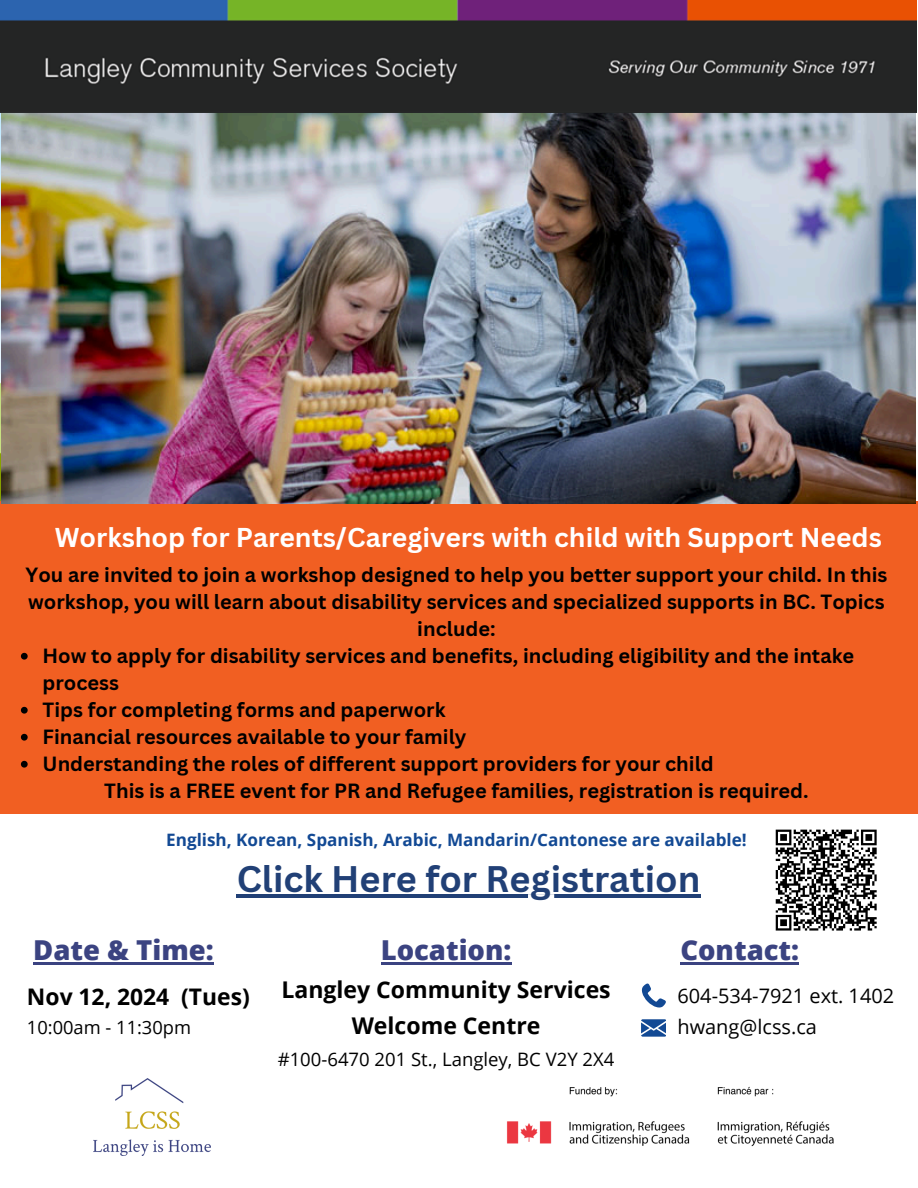
<style>
.page{position:relative;width:918px;height:1188px;background:#fff}
.page>*{position:absolute;margin:0;border:0;box-sizing:border-box;transform-origin:0 0}
.t1{font:700 36px "Canva Sans";color:#214076}
.t2{font:800 27.45px "Open Sans";color:#3b4381}
.t3{font:700 26.55px "Canva Sans";color:#fff}
.t4{font:700 23.1px/36px "Open Sans";color:#000;text-align:center}
.t5{font:700 22.8px "Open Sans";color:#000}
.t6{font:700 19.95px/27px "Canva Sans";color:#000;text-align:center}
.t7{font:19.95px "Open Sans";color:#000}
.t8{font:18.45px "Open Sans";color:#000}
.t9{font:18.3px "Open Sans";color:#000}
.t10{font:700 17.1px "Open Sans";color:#124994}
</style>
<div class="page">
<div style="left:0;top:501px;width:918px;height:312px;background:#f15f22"></div>
<img style="left:0;top:0;width:916px;height:504px">
<svg style="left:641px;top:983px;width:25px;height:25px"></svg>
<svg style="left:641px;top:1019px;width:25px;height:17px"></svg>
<img style="left:93px;top:1079px;width:117px;height:76px">
<img style="left:507px;top:1086px;width:327px;height:61px">
<svg style="left:21px;top:653px;width:7px;height:7px"></svg>
<svg style="left:21px;top:707px;width:7px;height:7px"></svg>
<svg style="left:21px;top:734px;width:7px;height:7px"></svg>
<svg style="left:21px;top:761px;width:7px;height:7px"></svg>
<svg style="left:775px;top:829px;width:102px;height:102px"></svg>
<hr style="left:33px;top:963px;width:181px;height:2px;background:#3b4381">
<hr style="left:381px;top:963px;width:130px;height:2px;background:#3b4381">
<hr style="left:680px;top:963px;width:119px;height:2px;background:#3b4381">
<hr style="left:237px;top:895px;width:464px;height:3px;background:#214076">
<p class="t3" style="left:55px;top:519px;width:829px">Workshop for Parents/Caregivers with child with Support Needs</p>
<p class="t6" style="left:26px;top:561px;width:863px">You are invited to join a workshop designed to help you better support your child. In this workshop, you will learn about disability services and specialized supports in BC. Topics include:</p>
<p class="t6" style="left:43px;top:642px;width:813px;text-align:left">How to apply for disability services and benefits, including eligibility and the intake process</p>
<p class="t6" style="left:43px;top:696px;width:404px">Tips for completing forms and paperwork</p>
<h3 class="t6" style="left:43px;top:723px;width:425px">Financial resources available to your family</h3>
<p class="t6" style="left:43px;top:750px;width:673px">Understanding the roles of different support providers for your child</p>
<p class="t6" style="left:104px;top:777px;width:706px">This is a FREE event for PR and Refugee families, registration is required.</p>
<p class="t10" style="left:166px;top:828px;width:582px">English, Korean, Spanish, Arabic, Mandarin/Cantonese are available!</p>
<h4 class="t1" style="left:237px;top:854px;width:465px">Click Here for Registration</h4>
<h1 class="t2" style="left:33px;top:931px;width:182px">Date &amp; Time:</h1>
<h2 class="t5" style="left:27px;top:980px;width:224px">Nov 12, 2024 (Tues)</h2>
<h2 class="t9" style="left:27px;top:1015px;width:166px">10:00am - 11:30pm</h2>
<h2 class="t2" style="left:381px;top:931px;width:132px">Location:</h2>
<h4 class="t4" style="left:281px;top:971px;width:331px">Langley Community Services<br>Welcome Centre</h4>
<p class="t8" style="left:278px;top:1046px;width:338px">#100-6470 201 St., Langley, BC V2Y 2X4</p>
<h4 class="t2" style="left:680px;top:931px;width:120px">Contact:</h4>
<p class="t7" style="left:677px;top:982px;width:218px">604-534-7921 ext. 1402</p>
<p class="t7" style="left:677px;top:1012px;width:141px">hwang@lcss.ca</p>
</div>
